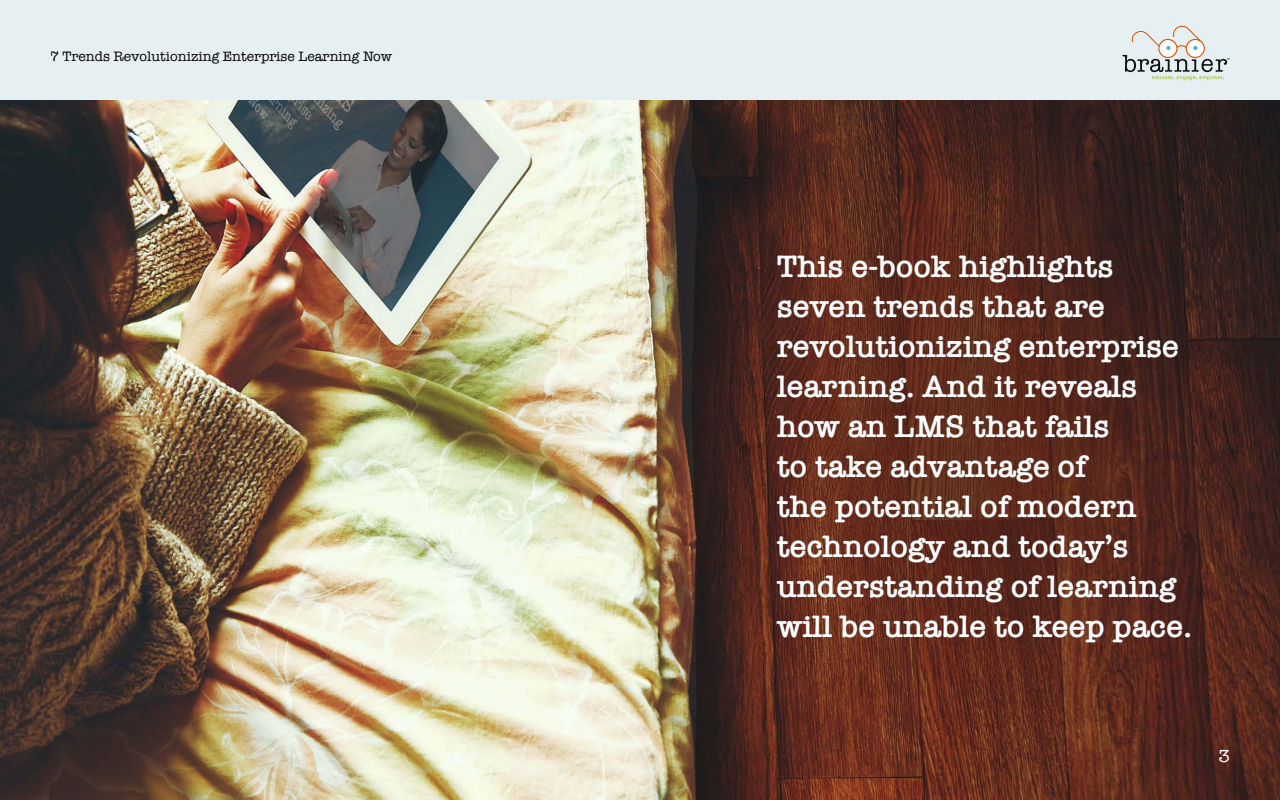
<style>
.page{position:relative;width:1280px;height:800px;background:#fff}
.page>*{position:absolute;margin:0;border:0;box-sizing:border-box;transform-origin:0 0}
.t1{font:600 32px/40px "American Typewriter";color:#fff}
.t2{font:18px "American Typewriter";color:#fff}
.t3{font:14px "American Typewriter";color:#000}
</style>
<div class="page">
<div style="left:0;top:0;width:1280px;height:100px;background:#e6eff2"></div>
<img style="left:0;top:100px;width:1280px;height:700px">
<svg style="left:1122px;top:26px;width:108px;height:54px"></svg>
<p class="t3" style="left:50px;top:45px;width:343px">7 Trends Revolutionizing Enterprise Learning Now</p>
<p class="t1" style="left:777px;top:246px;width:417px">This e-book highlights seven trends that are revolutionizing enterprise learning. And it reveals how an LMS that fails<br>to take advantage of<br>the potential of modern technology and today’s understanding of learning will be unable to keep pace.</p>
<p class="t2" style="left:1219px;top:743px;width:13px">3</p>
</div>
